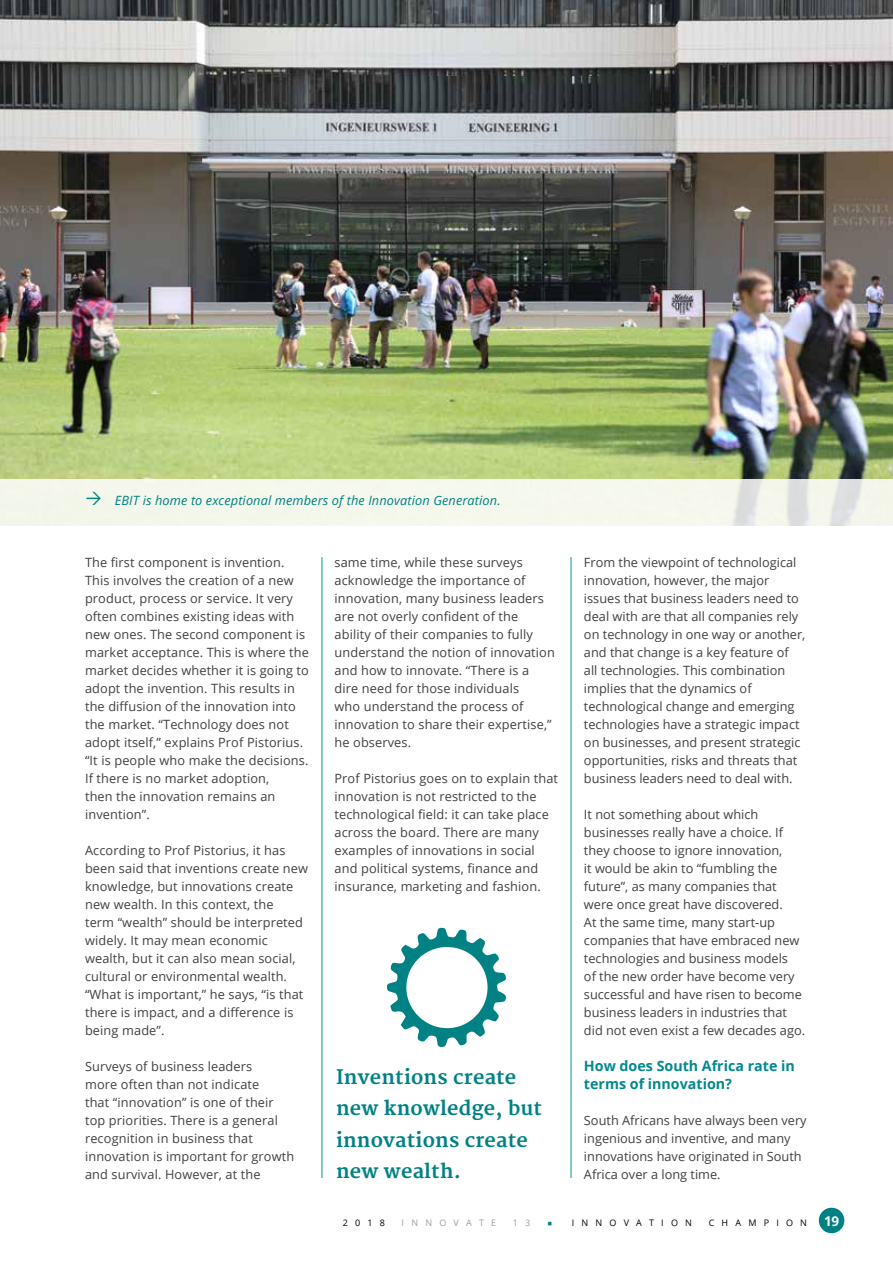
<style>
.page{position:relative;width:893px;height:1263px;background:#fff}
.page>*{position:absolute;margin:0;border:0;box-sizing:border-box;transform-origin:0 0}
.t1{font:700 19.5px/31.5px "Merriweather";letter-spacing:.01em;color:#008184}
.t2{font:700 14.25px/18px "Open Sans";color:#00898e}
.t3{font:700 13.5px "Open Sans";color:#fff}
.t4{font:12.75px/18px "Open Sans";letter-spacing:.01em;color:#414042}
.t5{font:italic 12.75px "Open Sans";letter-spacing:.01em;color:#008184}
.t6{font:9px "Open Sans";letter-spacing:.8em;color:#000}
.t7{font:9px "Open Sans";letter-spacing:.8em;color:#a19c9b}
.s1{color:#008184}
</style>
<div class="page">
<div style="left:819px;top:1208px;width:25px;height:25px;background:#008184;border-radius:50%"></div>
<hr style="left:571px;top:557px;width:1px;height:621px;background:#009298">
<hr style="left:322px;top:557px;width:1px;height:621px;background:#009298">
<img style="left:0;top:0;width:893px;height:479px">
<svg style="left:0;top:479px;width:893px;height:47px;background:#f2f5ea"></svg>
<svg style="left:387px;top:927px;width:119px;height:120px"></svg>
<svg style="left:87px;top:492px;width:14px;height:13px"></svg>
<p class="t5" style="left:115px;top:492px;width:387px">EBIT is home to exceptional members of the Innovation Generation.</p>
<p class="t4" style="left:85px;top:553px;width:225px">The first component is invention.<br>This involves the creation of a new product, process or service. It very often combines existing ideas with new ones. The second component is market acceptance. This is where the market decides whether it is going to adopt the invention. This results in the diffusion of the innovation into the market. “Technology does not adopt itself,” explains Prof Pistorius. “It is people who make the decisions.<br>If there is no market adoption,<br>then the innovation remains an invention”.</p>
<p class="t4" style="left:85px;top:841px;width:224px">According to Prof Pistorius, it has been said that inventions create new knowledge, but innovations create new wealth. In this context, the<br>term “wealth” should be interpreted widely. It may mean economic wealth, but it can also mean social, cultural or environmental wealth. “What is important,” he says, “is that there is impact, and a difference is being made”.</p>
<p class="t4" style="left:85px;top:1057px;width:211px">Surveys of business leaders<br>more often than not indicate<br>that “innovation” is one of their top priorities. There is a general recognition in business that innovation is important for growth and survival. However, at the</p>
<p class="t4" style="left:334px;top:553px;width:222px">same time, while these surveys acknowledge the importance of innovation, many business leaders are not overly confident of the ability of their companies to fully understand the notion of innovation and how to innovate. “There is a dire need for those individuals<br>who understand the process of innovation to share their expertise,” he observes.</p>
<p class="t4" style="left:334px;top:769px;width:225px">Prof Pistorius goes on to explain that innovation is not restricted to the technological field: it can take place across the board. There are many examples of innovations in social and political systems, finance and insurance, marketing and fashion.</p>
<h1 class="t1" style="left:336px;top:1062px;width:207px">Inventions create new knowledge, but innovations create new wealth.</h1>
<p class="t4" style="left:584px;top:553px;width:223px">From the viewpoint of technological innovation, however, the major issues that business leaders need to deal with are that all companies rely on technology in one way or another, and that change is a key feature of all technologies. This combination implies that the dynamics of technological change and emerging technologies have a strategic impact on businesses, and present strategic opportunities, risks and threats that business leaders need to deal with.</p>
<p class="t4" style="left:584px;top:805px;width:223px">It not something about which businesses really have a choice. If they choose to ignore innovation,<br>it would be akin to “fumbling the future”, as many companies that were once great have discovered.<br>At the same time, many start-up companies that have embraced new technologies and business models<br>of the new order have become very successful and have risen to become business leaders in industries that did not even exist a few decades ago.</p>
<p class="t2" style="left:584px;top:1056px;width:212px">How does South Africa rate in terms of innovation?</p>
<p class="t4" style="left:584px;top:1111px;width:224px">South Africans have always been very ingenious and inventive, and many innovations have originated in South Africa over a long time.</p>
<p class="t6" style="left:343px;top:1216px;width:44px">2018</p>
<p class="t7" style="left:402px;top:1216px;width:96px">INNOVATE</p>
<p class="t7" style="left:513px;top:1216px;width:19px">1 3</p>
<p class="t6" style="left:547px;top:1216px;width:146px"><span class="s1">▪</span> INNOVATION</p>
<p class="t6" style="left:709px;top:1216px;width:100px">CHAMPION</p>
<p class="t3" style="left:824px;top:1211px;width:17px">19</p>
</div>
